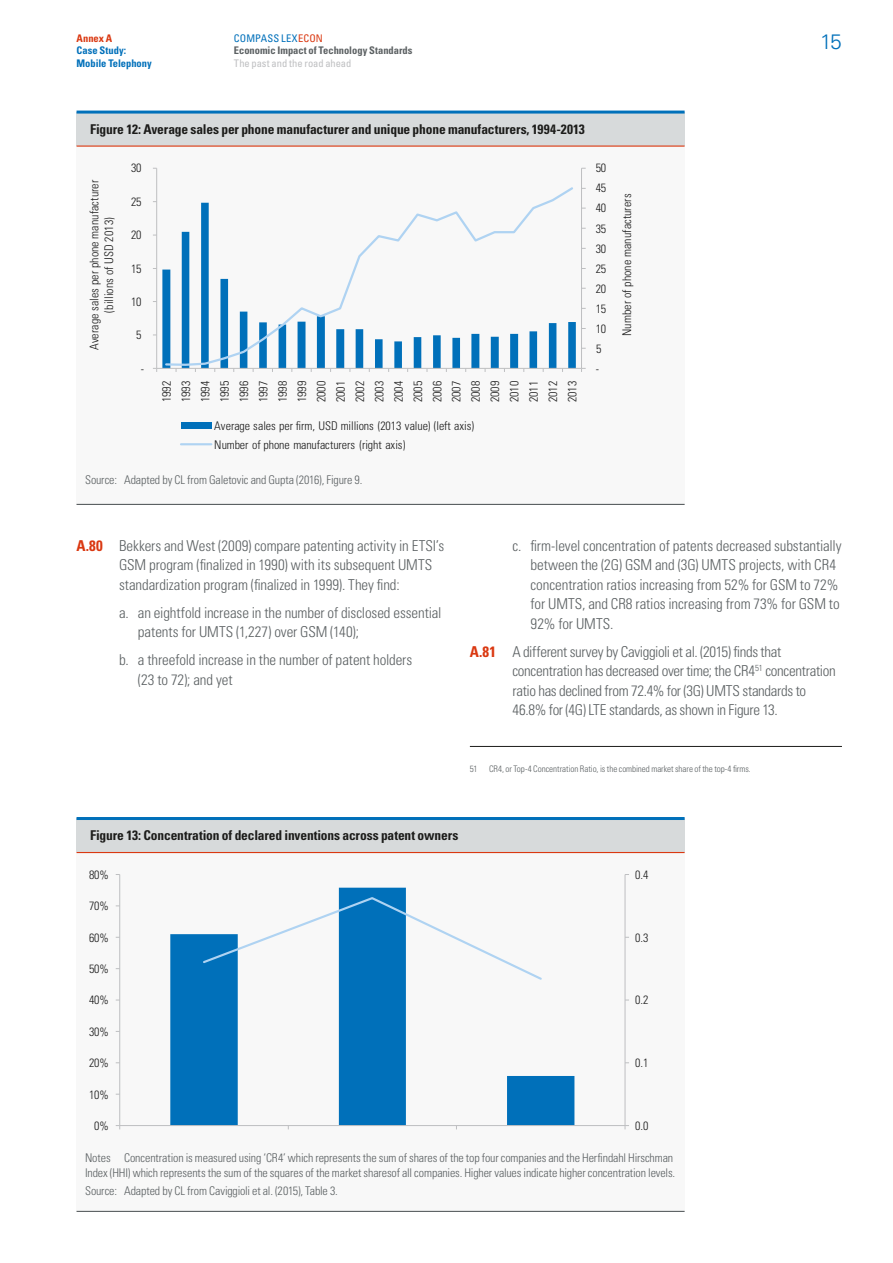
<style>
.page{position:relative;width:893px;height:1263px;background:#fff}
.page>*{position:absolute;margin:0;border:0;box-sizing:border-box;transform-origin:0 0}
.t1{font:300 21px "Univers LT Std";color:#0070ba}
.t2{font:300 condensed 15px/19.5px "Univers LT Std";letter-spacing:-.01em;color:#5b6062}
.t3{font:700 condensed 13.5px "Univers LT Std";letter-spacing:-.01em;color:#1c1c1a}
.t4{font:300 condensed 12px/14.2px "Univers LT Std";letter-spacing:-.01em;color:#5b6062}
.t5{font:300 condensed 12px/19.4px "Univers LT Std";letter-spacing:-.01em;color:#1c1c1c;text-align:justify}
.t6{font:700 condensed 10.5px/12.6px "Univers LT Std";letter-spacing:-.005em;color:#5b6062}
.t7{font:700 condensed 10.5px/12.6px "Univers LT Std";letter-spacing:-.005em;color:#0070ba}
.t8{font:condensed 10.5px "Univers LT Std";letter-spacing:-.005em;color:#bebfc1}
.t9{font:700 condensed 10.5px "Univers LT Std";color:#da3811}
.t10{font:300 condensed 9px "Univers LT Std";letter-spacing:-.005em;color:#5b6062}
.s1{font-weight:400;color:#0070ba}
.s2{font-weight:400;color:#da3811}
.s3{font-weight:700;color:#da3811}
</style>
<div class="page">
<hr style="left:470px;top:746px;width:372px;height:1px;background:#1c1c1a">
<div style="left:77px;top:112px;width:608px;height:34px;background:#d7dadb"></div>
<div style="left:77px;top:146px;width:608px;height:358px;background:#f8f8f8"></div>
<hr style="left:77px;top:504px;width:608px;height:1px;background:#5b6062">
<hr style="left:77px;top:146px;width:608px;height:1px;background:#da3811">
<hr style="left:77px;top:111px;width:608px;height:3px;background:#0070ba">
<hr style="left:581px;top:168px;width:1px;height:200px;background:#bebfc1">
<hr style="left:156px;top:168px;width:1px;height:200px;background:#bebfc1">
<hr style="left:157px;top:368px;width:424px;height:1px;background:#bebfc1">
<svg style="left:164px;top:187px;width:411px;height:180px"></svg>
<div style="left:181px;top:422px;width:30px;height:6px;background:#0070ba"></div>
<hr style="left:181px;top:443px;width:30px;height:2px;background:#afd3f2">
<div style="left:77px;top:818px;width:608px;height:34px;background:#d7dadb"></div>
<div style="left:77px;top:852px;width:608px;height:359px;background:#f8f8f8"></div>
<hr style="left:77px;top:1211px;width:608px;height:1px;background:#5b6062">
<hr style="left:77px;top:852px;width:608px;height:1px;background:#da3811">
<hr style="left:77px;top:817px;width:608px;height:3px;background:#0070ba">
<svg style="left:170px;top:888px;width:404px;height:237px"></svg>
<hr style="left:625px;top:874px;width:1px;height:251px;background:#bebfc1">
<hr style="left:119px;top:874px;width:1px;height:251px;background:#bebfc1">
<hr style="left:120px;top:1125px;width:505px;height:1px;background:#bebfc1">
<svg style="left:201px;top:896px;width:343px;height:85px"></svg>
<p class="t9" style="left:77px;top:31px;width:37px">Annex A</p>
<p class="t7" style="left:77px;top:44px;width:77px">Case Study:<br>Mobile Telephony</p>
<p class="t6" style="left:234px;top:32px;width:180px"><span class="s1">Compass Lex</span><span class="s2">eco n<br></span>Economic Impact of Technology Standards</p>
<p class="t8" style="left:234px;top:56px;width:119px">The past and the road ahead</p>
<p class="t3" style="left:90px;top:121px;width:496px">Figure 12: Average sales per phone manufacturer and unique phone manufacturers, 1994-2013</p>
<p class="t5" style="left:87px;top:350px;width:172px;line-height:14.4px;text-align:center;rotate:-90deg">Average sales per phone manufacturer (billions of USD 2013)</p>
<p class="t5" style="left:131px;top:159px;width:12px">30</p>
<p class="t5" style="left:131px;top:192px;width:12px">25</p>
<p class="t5" style="left:131px;top:225px;width:12px">20</p>
<p class="t5" style="left:131px;top:259px;width:12px">15</p>
<p class="t5" style="left:131px;top:292px;width:12px">10</p>
<p class="t5" style="left:136px;top:325px;width:7px">5</p>
<p class="t5" style="left:141px;top:359px;width:5px">-</p>
<p class="t5" style="left:157px;top:402px;width:22px;rotate:-90deg">1992<br>1993<br>1994<br>1995<br>1996<br>1997<br>1998<br>1999<br>2000<br>2001<br>2002<br>2003<br>2004<br>2005<br>2006<br>2007<br>2008<br>2009<br>2010<br>2011<br>2012<br>2013</p>
<p class="t5" style="left:214px;top:416px;width:262px;line-height:18.9px">Average sales per firm, USD millions (2013 value) (left axis)<br>Number of phone manufacturers (right axis)</p>
<p class="t4" style="left:85px;top:473px;width:279px">Source: Adapted by CL from Galetovic and Gupta (2016), Figure 9.</p>
<p class="t5" style="left:596px;top:159px;width:12px">50</p>
<p class="t5" style="left:596px;top:179px;width:12px">45</p>
<p class="t5" style="left:596px;top:199px;width:12px">40</p>
<p class="t5" style="left:596px;top:219px;width:12px">35</p>
<p class="t5" style="left:596px;top:239px;width:12px">30</p>
<p class="t5" style="left:596px;top:259px;width:12px">25</p>
<p class="t5" style="left:596px;top:279px;width:12px">20</p>
<p class="t5" style="left:596px;top:299px;width:12px">15</p>
<p class="t5" style="left:596px;top:319px;width:12px">10</p>
<p class="t5" style="left:596px;top:339px;width:7px">5</p>
<p class="t5" style="left:596px;top:359px;width:5px">-</p>
<p class="t5" style="left:617px;top:336px;width:144px;rotate:-90deg">Number of phone manufacturers</p>
<h1 class="t1" style="left:820px;top:29px;width:23px">15</h1>
<p class="t2" style="left:119px;top:536px;width:327px;text-indent:-43px"><span class="s3">A.80</span> Bekkers and West (2009) compare patenting activity in ETSI’s<br>GSM program (finalized in 1990) with its subsequent UMTS standardization program (finalized in 1999). They find:</p>
<p class="t2" style="left:138px;top:603px;width:305px;text-indent:-19px">a. an eightfold increase in the number of disclosed essential patents for UMTS (1,227) over GSM (140);</p>
<p class="t2" style="left:138px;top:650px;width:276px;text-indent:-19px">b. a threefold increase in the number of patent holders (23 to 72); and yet</p>
<p class="t2" style="left:530px;top:536px;width:313px;text-indent:-18px">c. firm-level concentration of patents decreased substantially between the (2G) GSM and (3G) UMTS projects, with CR4 concentration ratios increasing from 52% for GSM to 72% for UMTS, and CR8 ratios increasing from 73% for GSM to 92% for UMTS.</p>
<p class="t2" style="left:512px;top:642px;width:325px;text-indent:-43px"><span class="s3">A.81</span> A different survey by Caviggioli et al. (2015) finds that concentration has decreased over time; the CR4<sup>51</sup> concentration ratio has declined from 72.4% for (3G) UMTS standards to 46.8% for (4G) LTE standards, as shown in Figure 13.</p>
<p class="t10" style="left:470px;top:763px;width:9px">51</p>
<p class="t10" style="left:489px;top:763px;width:263px">CR4, or Top-4 Concentration Ratio, is the combined market share of the top-4 firms.</p>
<p class="t3" style="left:90px;top:827px;width:370px">Figure 13: Concentration of declared inventions across patent owners</p>
<p class="t5" style="left:89px;top:865px;width:21px">80%</p>
<p class="t5" style="left:89px;top:896px;width:21px">70%</p>
<p class="t5" style="left:89px;top:928px;width:21px">60%</p>
<p class="t5" style="left:89px;top:959px;width:21px">50%</p>
<p class="t5" style="left:89px;top:990px;width:21px">40%</p>
<p class="t5" style="left:89px;top:1022px;width:21px">30%</p>
<p class="t5" style="left:89px;top:1053px;width:21px">20%</p>
<p class="t5" style="left:89px;top:1085px;width:21px">10%</p>
<p class="t5" style="left:94px;top:1116px;width:16px">0%</p>
<p class="t5" style="left:635px;top:865px;width:15px">0.4</p>
<p class="t5" style="left:635px;top:928px;width:15px">0.3</p>
<p class="t5" style="left:635px;top:990px;width:15px">0.2</p>
<p class="t5" style="left:635px;top:1053px;width:15px">0.1</p>
<p class="t5" style="left:635px;top:1116px;width:15px">0.0</p>
<p class="t4" style="left:85px;top:1151px;width:592px">Notes Concentration is measured using ‘CR4’ which represents the sum of shares of the top four companies and the Herfindahl Hirschman<br>Index (HHI) which represents the sum of the squares of the market sharesof all companies. Higher values indicate higher concentration levels.</p>
<p class="t4" style="left:85px;top:1184px;width:254px">Source: Adapted by CL from Caviggioli et al. (2015), Table 3.</p>
</div>
